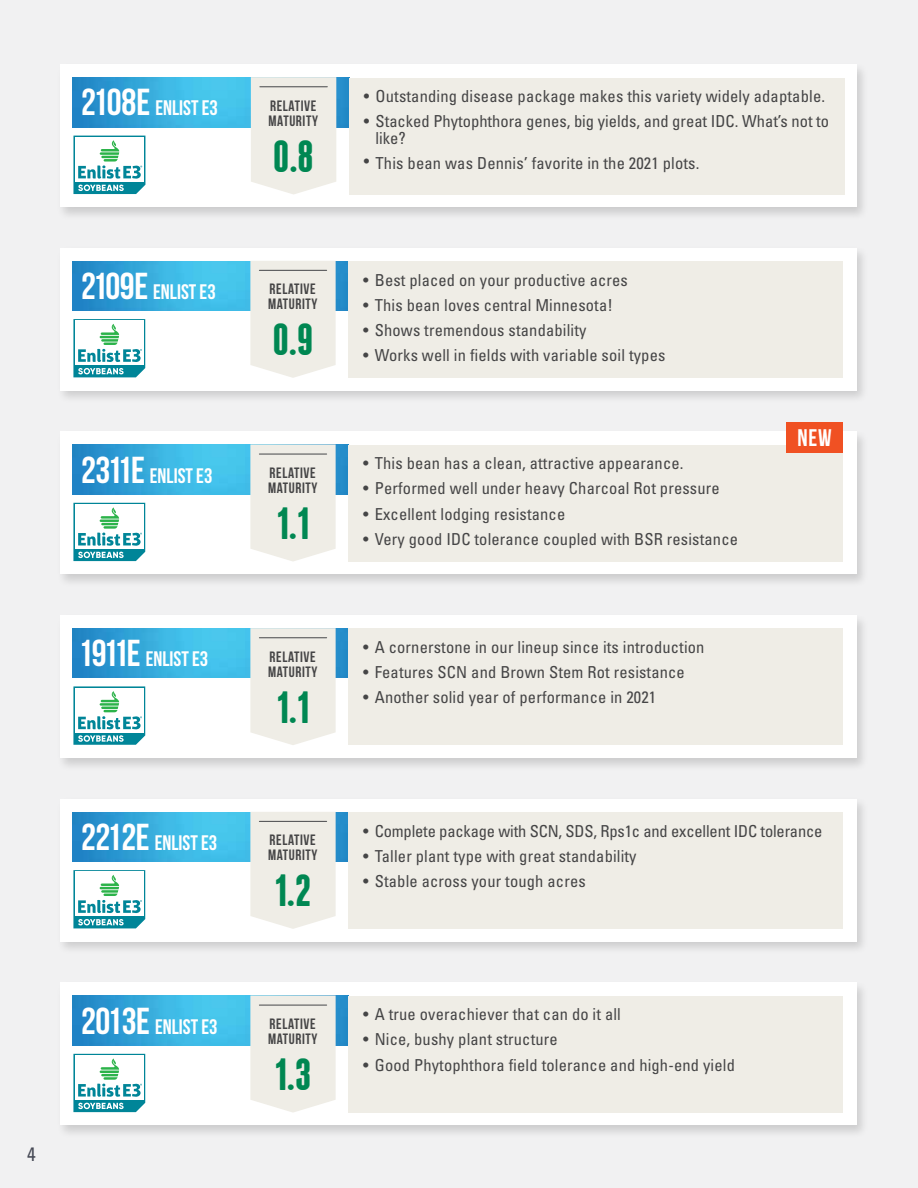
<style>
.page{position:relative;width:918px;height:1188px;background:#f1f1f2}
.page>*{position:absolute;margin:0;border:0;box-sizing:border-box;transform-origin:0 0}
.t1{font:700 45.15px "Franchise";color:#008752}
.t2{font:700 45px "Franchise";color:#008752}
.t3{font:700 24px "Bebas Neue";color:#fff}
.t4{font:21px "Bebas Neue";color:#fff}
.t5{font:condensed 19.5px "Univers";color:#474a56}
.t6{font:condensed 16.5px/16.5px "Univers";letter-spacing:.01em;color:#454546}
.t7{font:condensed 16.5px "Univers";letter-spacing:-.01em;color:#454546}
.t8{font:15px/15px "Bebas Neue";letter-spacing:.04em;color:#454546}
.s1{font-size:37.65px}
.s2{font-size:37.5px}
</style>
<div class="page">
<div style="left:56px;top:62px;width:813px;height:159px;background:#000;opacity:.15"></div>
<div style="left:61px;top:64px;width:796px;height:143px;background:#fff"></div>
<img style="left:72px;top:78px;width:277px;height:49px">
<div style="left:349px;top:78px;width:496px;height:117px;background:#efede6"></div>
<svg style="left:251px;top:77px;width:85px;height:118px;background:#efede7"></svg>
<hr style="left:260px;top:86px;width:67px;height:1px;background:#58595b">
<svg style="left:73px;top:136px;width:72px;height:58px"></svg>
<div style="left:56px;top:429px;width:813px;height:159px;background:#000;opacity:.15"></div>
<div style="left:61px;top:431px;width:794px;height:143px;background:#fff"></div>
<img style="left:72px;top:445px;width:276px;height:49px">
<div style="left:348px;top:445px;width:495px;height:117px;background:#efede6"></div>
<svg style="left:250px;top:444px;width:86px;height:117px;background:#eeede7"></svg>
<hr style="left:259px;top:453px;width:68px;height:2px;background:#58595b">
<svg style="left:73px;top:503px;width:72px;height:58px"></svg>
<div style="left:56px;top:796px;width:813px;height:159px;background:#000;opacity:.15"></div>
<div style="left:61px;top:799px;width:794px;height:142px;background:#fff"></div>
<img style="left:72px;top:812px;width:276px;height:50px">
<div style="left:348px;top:812px;width:495px;height:117px;background:#efede6"></div>
<svg style="left:250px;top:812px;width:86px;height:117px;background:#efede7"></svg>
<hr style="left:259px;top:821px;width:68px;height:1px;background:#58595b">
<svg style="left:73px;top:870px;width:72px;height:58px"></svg>
<div style="left:56px;top:245px;width:813px;height:159px;background:#000;opacity:.15"></div>
<div style="left:61px;top:248px;width:794px;height:142px;background:#fff"></div>
<img style="left:72px;top:261px;width:276px;height:50px">
<div style="left:348px;top:261px;width:495px;height:117px;background:#efede6"></div>
<svg style="left:250px;top:261px;width:86px;height:117px;background:#efede7"></svg>
<hr style="left:259px;top:270px;width:68px;height:1px;background:#58595b">
<svg style="left:73px;top:319px;width:72px;height:58px"></svg>
<div style="left:56px;top:613px;width:813px;height:159px;background:#000;opacity:.15"></div>
<div style="left:61px;top:615px;width:794px;height:143px;background:#fff"></div>
<img style="left:72px;top:629px;width:276px;height:49px">
<div style="left:348px;top:629px;width:495px;height:116px;background:#efede6"></div>
<svg style="left:250px;top:628px;width:86px;height:117px;background:#eeede7"></svg>
<hr style="left:259px;top:637px;width:68px;height:1px;background:#58595b">
<svg style="left:73px;top:686px;width:72px;height:59px"></svg>
<div style="left:56px;top:980px;width:813px;height:159px;background:#000;opacity:.15"></div>
<div style="left:61px;top:983px;width:794px;height:142px;background:#fff"></div>
<img style="left:72px;top:996px;width:276px;height:49px">
<div style="left:348px;top:996px;width:495px;height:117px;background:#efede6"></div>
<svg style="left:250px;top:996px;width:86px;height:117px;background:#eeede7"></svg>
<hr style="left:259px;top:1005px;width:68px;height:1px;background:#58595b">
<svg style="left:73px;top:1054px;width:72px;height:58px"></svg>
<div style="left:786px;top:422px;width:57px;height:30px;background:#f05123"></div>
<p class="t4" style="left:81px;top:97px;width:138px"><span class="s1">2108E</span> ENLIST E3</p>
<p class="t4" style="left:81px;top:280px;width:136px"><span class="s2">2109E</span> ENLIST E3</p>
<p class="t4" style="left:81px;top:464px;width:133px"><span class="s2">2311E</span> ENLIST E3</p>
<p class="t4" style="left:78px;top:647px;width:132px"><span class="s2">1911E</span> ENLIST E3</p>
<p class="t4" style="left:81px;top:831px;width:138px"><span class="s2">2212E</span> ENLIST E3</p>
<p class="t5" style="left:27px;top:1142px;width:10px">4</p>
<p class="t4" style="left:81px;top:1015px;width:138px"><span class="s2">2013E</span> ENLIST E3</p>
<p class="t8" style="left:269px;top:98px;width:51px">RELATIVE<br>MATURITY</p>
<h1 class="t1" style="left:273px;top:135px;width:42px">0.8</h1>
<p class="t8" style="left:268px;top:281px;width:51px">RELATIVE<br>MATURITY</p>
<h2 class="t2" style="left:272px;top:319px;width:42px">0.9</h2>
<p class="t8" style="left:268px;top:465px;width:51px">RELATIVE<br>MATURITY</p>
<h2 class="t2" style="left:276px;top:502px;width:34px">1.1</h2>
<p class="t8" style="left:268px;top:649px;width:51px">RELATIVE<br>MATURITY</p>
<h2 class="t2" style="left:276px;top:686px;width:34px">1.1</h2>
<p class="t8" style="left:268px;top:832px;width:51px">RELATIVE<br>MATURITY</p>
<h2 class="t2" style="left:274px;top:870px;width:38px">1.2</h2>
<p class="t8" style="left:268px;top:1016px;width:51px">RELATIVE<br>MATURITY</p>
<h2 class="t2" style="left:274px;top:1053px;width:38px">1.3</h2>
<p class="t6" style="left:364px;top:88px;width:463px">• Outstanding disease package makes this variety widely adaptable.</p>
<p class="t6" style="left:376px;top:113px;width:455px;text-indent:-12px">• Stacked Phytophthora genes, big yields, and great IDC. What’s not to like?</p>
<p class="t6" style="left:364px;top:155px;width:337px">• This bean was Dennis’ favorite in the 2021 plots.</p>
<p class="t6" style="left:363px;top:271px;width:266px">• Best placed on your productive acres</p>
<p class="t6" style="left:363px;top:296px;width:251px">• This bean loves central Minnesota!</p>
<p class="t6" style="left:363px;top:322px;width:225px">• Shows tremendous standability</p>
<p class="t6" style="left:363px;top:347px;width:304px">• Works well in fields with variable soil types</p>
<p class="t6" style="left:363px;top:455px;width:322px">• This bean has a clean, attractive appearance.</p>
<p class="t6" style="left:363px;top:480px;width:358px">• Performed well under heavy Charcoal Rot pressure</p>
<p class="t6" style="left:363px;top:505px;width:204px">• Excellent lodging resistance</p>
<p class="t6" style="left:363px;top:530px;width:376px">• Very good IDC tolerance coupled with BSR resistance</p>
<p class="t6" style="left:363px;top:639px;width:343px">• A cornerstone in our lineup since its introduction</p>
<p class="t6" style="left:363px;top:664px;width:323px">• Features SCN and Brown Stem Rot resistance</p>
<p class="t6" style="left:363px;top:689px;width:295px">• Another solid year of performance in 2021</p>
<h3 class="t3" style="left:798px;top:425px;width:36px">New</h3>
<p class="t7" style="left:363px;top:820px;width:461px">• Complete package with SCN, SDS, Rps1c and excellent IDC tolerance</p>
<p class="t6" style="left:363px;top:847px;width:275px">• Taller plant type with great standability</p>
<p class="t6" style="left:363px;top:873px;width:224px">• Stable across your tough acres</p>
<p class="t6" style="left:363px;top:1006px;width:259px">• A true overachiever that can do it all</p>
<p class="t6" style="left:363px;top:1031px;width:196px">• Nice, bushy plant structure</p>
<p class="t6" style="left:363px;top:1056px;width:373px">• Good Phytophthora field tolerance and high-end yield</p>
</div>
